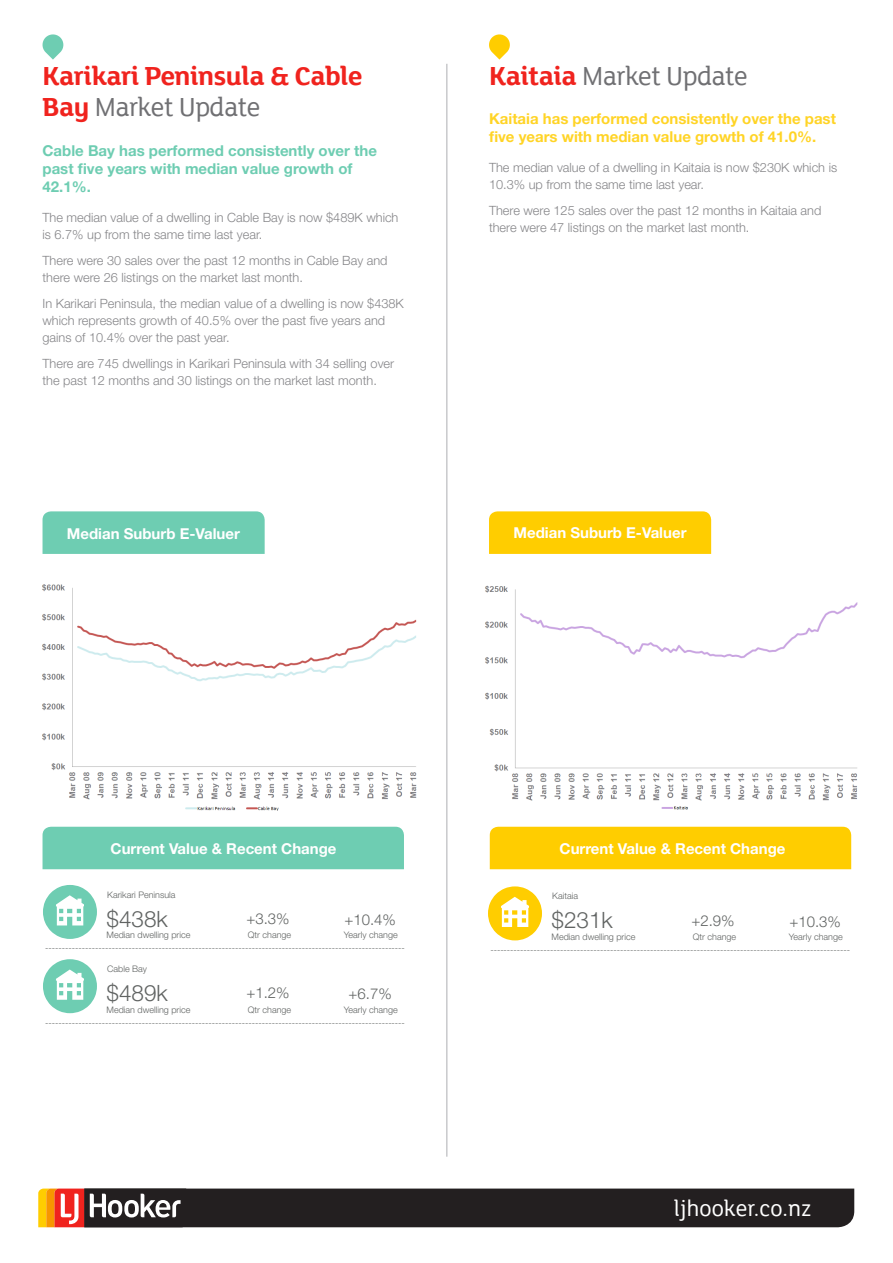
<style>
.page{position:relative;width:893px;height:1263px;background:#fff}
.page>*{position:absolute;margin:0;border:0;box-sizing:border-box;transform-origin:0 0}
.t1{font:54px/74.2px "LJH NZ";color:#6ecdb2}
.t2{font:54px "LJH NZ";color:#ffcd00}
.t3{font:700 28.05px/31.7px "LJH Lighthouse";letter-spacing:-.02em;color:#f0231e}
.t4{font:28.05px "LJH Lighthouse";letter-spacing:-.02em;color:#707073}
.t5{font:24px "LJH Lighthouse";color:#fff}
.t6{font:300 22.5px "Helvetica Neue";color:#606362}
.t7{font:700 15px "Helvetica Neue";color:#fff}
.t8{font:700 15px/18px "Helvetica Neue";color:#6ecdb2}
.t9{font:700 15px/18px "Helvetica Neue";color:#ffd426}
.t10{font:300 15px "Helvetica Neue";color:#606362}
.t11{font:300 12.75px/17.2px "Helvetica Neue";color:#858588}
.t12{font:300 9px/12.9px "Helvetica Neue";color:#606362}
.s1{font-weight:400;color:#707073}
.s2{font-weight:700;color:#f0231e}
</style>
<div class="page">
<svg style="left:38px;top:1188px;width:816px;height:39px;background:#382d2b"></svg>
<hr style="left:446px;top:64px;width:1px;height:1093px;background:#adafb2">
<div style="left:43px;top:511px;width:222px;height:43px;background:#6ecdb2"></div>
<div style="left:489px;top:511px;width:222px;height:43px;background:#ffcd00"></div>
<svg style="left:42px;top:34px;width:22px;height:26px"></svg>
<svg style="left:489px;top:34px;width:21px;height:26px"></svg>
<div style="left:43px;top:827px;width:361px;height:42px;background:#6ecdb2"></div>
<div style="left:490px;top:827px;width:361px;height:42px;background:#ffcd00"></div>
<img style="left:485px;top:585px;width:373px;height:225px">
<img style="left:42px;top:584px;width:375px;height:227px">
<h2 class="t3" style="left:43px;top:62px;width:322px">Karikari Peninsula &amp; Cable<br>Bay <span class="s1">Market Update</span></h2>
<p class="t8" style="left:43px;top:142px;width:336px">Cable Bay has performed consistently over the past ive years with median value growth of<br>42.1%.</p>
<p class="t11" style="left:43px;top:209px;width:357px">The median value of a dwelling in Cable Bay is now $489K which is 6.7% up from the same time last year.</p>
<p class="t11" style="left:43px;top:252px;width:347px">There were 30 sales over the past 12 months in Cable Bay and there were 26 listings on the market last month.</p>
<p class="t11" style="left:43px;top:295px;width:363px">In Karikari Peninsula, the median value of a dwelling is now $438K which represents growth of 40.5% over the past ive years and gains of 10.4% over the past year.</p>
<p class="t11" style="left:43px;top:356px;width:353px">There are 745 dwellings in Karikari Peninsula with 34 selling over the past 12 months and 30 listings on the market last month.</p>
<h2 class="t4" style="left:489px;top:64px;width:260px"><span class="s2">Kaitaia</span> Market Update</h2>
<p class="t9" style="left:489px;top:111px;width:348px">Kaitaia has performed consistently over the past ive years with median value growth of 41.0%.</p>
<p class="t11" style="left:489px;top:160px;width:350px">The median value of a dwelling in Kaitaia is now $230K which is<br>10.3% up from the same time last year.</p>
<p class="t11" style="left:489px;top:203px;width:334px">There were 125 sales over the past 12 months in Kaitaia and there were 47 listings on the market last month.</p>
<p class="t7" style="left:67px;top:526px;width:175px">Median Suburb E-Valuer</p>
<p class="t7" style="left:513px;top:526px;width:175px">Median Suburb E-Valuer</p>
<p class="t7" style="left:111px;top:842px;width:227px">Current Value &amp; Recent Change</p>
<h1 class="t1" style="left:43px;top:880px;width:55px">h h</h1>
<p class="t12" style="left:107px;top:889px;width:70px">Karikari Peninsula</p>
<h3 class="t6" style="left:107px;top:908px;width:63px">$438k</h3>
<p class="t10" style="left:246px;top:912px;width:45px">+3.3%</p>
<p class="t10" style="left:344px;top:913px;width:53px">+10.4%</p>
<p class="t12" style="left:107px;top:929px;width:85px">Median dwelling price</p>
<p class="t12" style="left:248px;top:929px;width:45px">Qtr change</p>
<p class="t12" style="left:344px;top:929px;width:55px">Yearly change</p>
<p class="t12" style="left:45px;top:942px;width:361px">------------------------------------------------------------------------------------------------------------</p>
<p class="t12" style="left:107px;top:963px;width:41px">Cable Bay</p>
<h3 class="t6" style="left:107px;top:982px;width:63px">$489k</h3>
<p class="t10" style="left:246px;top:986px;width:45px">+1.2%</p>
<p class="t10" style="left:349px;top:987px;width:45px">+6.7%</p>
<p class="t12" style="left:107px;top:1003px;width:85px">Median dwelling price</p>
<p class="t12" style="left:248px;top:1003px;width:45px">Qtr change</p>
<p class="t12" style="left:344px;top:1003px;width:55px">Yearly change</p>
<p class="t12" style="left:45px;top:1016px;width:361px">------------------------------------------------------------------------------------------------------------</p>
<p class="t7" style="left:560px;top:841px;width:227px">Current Value &amp; Recent Change</p>
<h1 class="t2" style="left:488px;top:887px;width:55px">h</h1>
<p class="t12" style="left:552px;top:890px;width:27px">Kaitaia</p>
<h3 class="t6" style="left:552px;top:910px;width:63px">$231k</h3>
<p class="t10" style="left:691px;top:913px;width:45px">+2.9%</p>
<p class="t10" style="left:789px;top:914px;width:53px">+10.3%</p>
<p class="t12" style="left:552px;top:931px;width:85px">Median dwelling price</p>
<p class="t12" style="left:693px;top:931px;width:45px">Qtr change</p>
<p class="t12" style="left:490px;top:931px;width:361px;text-indent:299px">Yearly change ------------------------------------------------------------------------------------------------------------</p>
<h3 class="t5" style="left:674px;top:1198px;width:139px">ljhooker.co.nz</h3>
</div>
